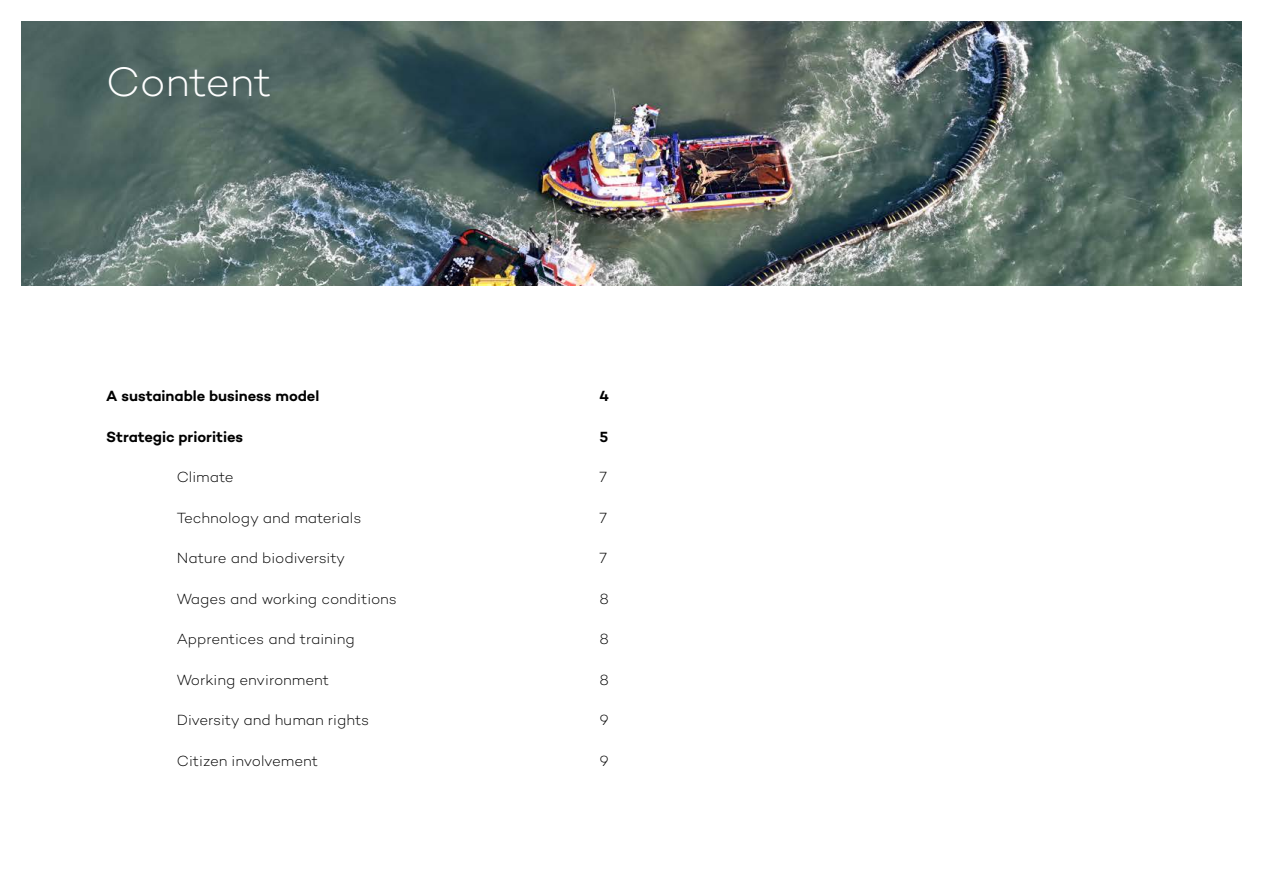
<style>
.page{position:relative;width:1263px;height:893px;background:#fff}
.page>*{position:absolute;margin:0;border:0;box-sizing:border-box;transform-origin:0 0}
.t1{font:300 42px "Campton";letter-spacing:-.01em;color:#fff}
.t2{font:300 15px "Campton";color:#000}
.t3{font:600 15px "Campton";letter-spacing:-.005em;color:#000}
</style>
<div class="page">
<img style="left:21px;top:21px;width:1221px;height:265px">
<h1 class="t1" style="left:106px;top:55px;width:167px">Content</h1>
<p class="t3" style="left:106px;top:387px;width:214px">A sustainable business model</p>
<p class="t3" style="left:600px;top:387px;width:11px">4</p>
<p class="t3" style="left:106px;top:427px;width:138px">Strategic priorities</p>
<p class="t3" style="left:600px;top:427px;width:10px">5</p>
<p class="t2" style="left:177px;top:468px;width:58px">Climate</p>
<p class="t2" style="left:600px;top:468px;width:9px">7</p>
<p class="t2" style="left:177px;top:508px;width:186px">Technology and materials</p>
<p class="t2" style="left:600px;top:508px;width:9px">7</p>
<p class="t2" style="left:177px;top:549px;width:170px">Nature and biodiversity</p>
<p class="t2" style="left:600px;top:549px;width:9px">7</p>
<p class="t2" style="left:177px;top:589px;width:222px">Wages and working conditions</p>
<p class="t2" style="left:600px;top:589px;width:11px">8</p>
<p class="t2" style="left:177px;top:630px;width:179px">Apprentices and training</p>
<p class="t2" style="left:600px;top:630px;width:11px">8</p>
<p class="t2" style="left:177px;top:670px;width:154px">Working environment</p>
<p class="t2" style="left:600px;top:670px;width:11px">8</p>
<p class="t2" style="left:177px;top:711px;width:194px">Diversity and human rights</p>
<p class="t2" style="left:600px;top:711px;width:11px">9</p>
<p class="t2" style="left:177px;top:751px;width:143px">Citizen involvement</p>
<p class="t2" style="left:600px;top:751px;width:11px">9</p>
</div>
